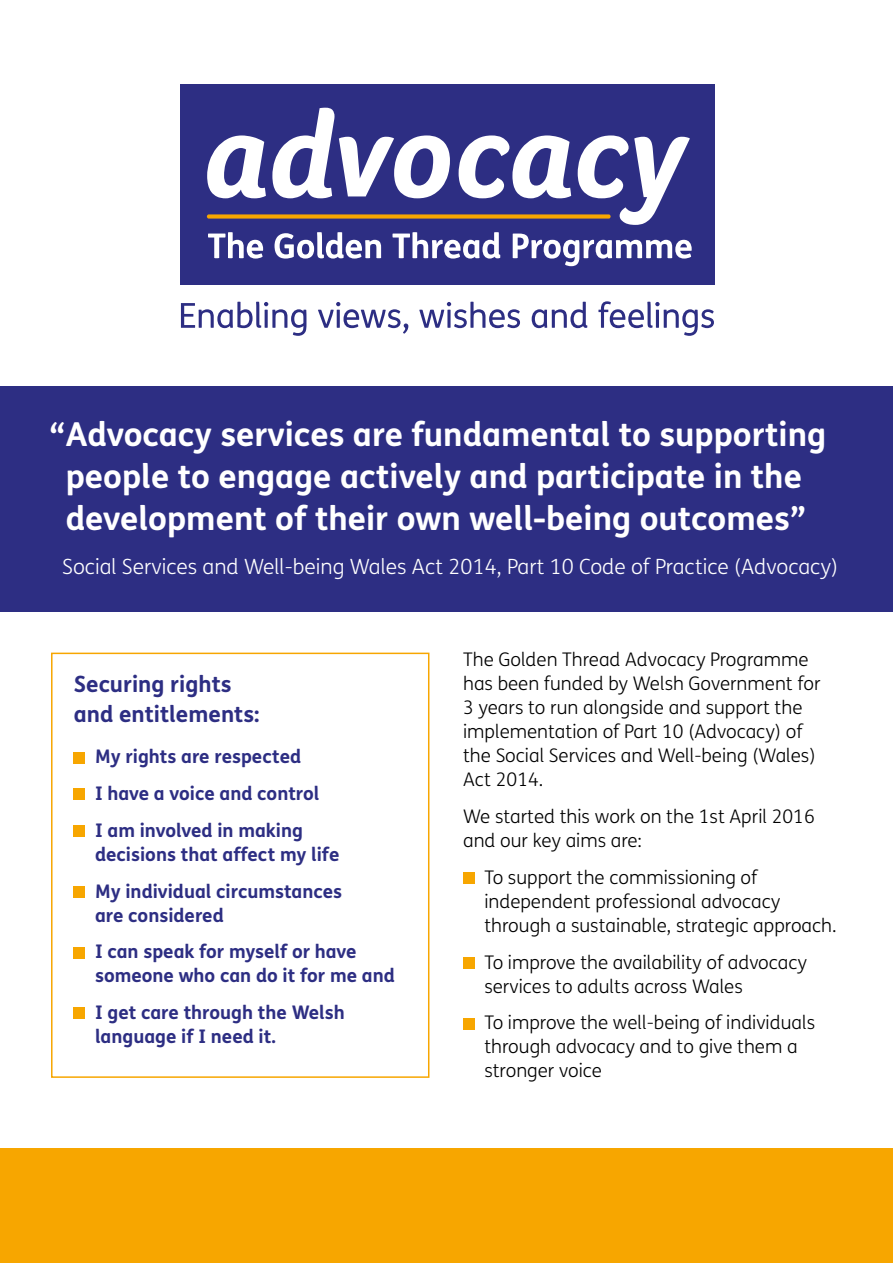
<style>
.page{position:relative;width:893px;height:1263px;background:#fff}
.page>*{position:absolute;margin:0;border:0;box-sizing:border-box;transform-origin:0 0}
.t1{font:700 33px/42px "FS Me";color:#fff;text-align:center}
.t2{font:700 22.5px/30px "FS Me";color:#2d2e83}
.t3{font:300 21px "FS Me";color:#fff}
.t4{font:300 18.75px/24px "FS Me";color:#000}
.t5{font:700 18.75px/36.8px "FS Me";color:#2d2e83}
</style>
<div class="page">
<svg style="left:181px;top:302px;width:125px;height:34px"></svg>
<svg style="left:318px;top:302px;width:90px;height:32px"></svg>
<svg style="left:419px;top:302px;width:101px;height:26px"></svg>
<svg style="left:532px;top:302px;width:55px;height:26px"></svg>
<svg style="left:598px;top:301px;width:116px;height:35px"></svg>
<div style="left:181px;top:84px;width:534px;height:200px;background:#2d2e83"></div>
<svg style="left:208px;top:232px;width:55px;height:27px"></svg>
<svg style="left:275px;top:232px;width:106px;height:27px"></svg>
<svg style="left:392px;top:232px;width:108px;height:27px"></svg>
<svg style="left:513px;top:234px;width:179px;height:32px"></svg>
<svg style="left:207px;top:108px;width:483px;height:117px"></svg>
<div style="left:463px;top:872px;width:11px;height:12px;background:#f7a600"></div>
<div style="left:463px;top:957px;width:11px;height:11px;background:#f7a600"></div>
<div style="left:463px;top:1018px;width:11px;height:11px;background:#f7a600"></div>
<div style="left:74px;top:752px;width:11px;height:11px;background:#f7a600"></div>
<div style="left:74px;top:789px;width:11px;height:11px;background:#f7a600"></div>
<div style="left:74px;top:825px;width:11px;height:12px;background:#f7a600"></div>
<div style="left:74px;top:886px;width:11px;height:11px;background:#f7a600"></div>
<div style="left:74px;top:947px;width:11px;height:11px;background:#f7a600"></div>
<div style="left:74px;top:1008px;width:11px;height:11px;background:#f7a600"></div>
<div style="left:51px;top:653px;width:378px;height:425px;border:2px solid #f7a600"></div>
<div style="left:0;top:386px;width:893px;height:225px;background:#2d2e83"></div>
<div style="left:0;top:1148px;width:893px;height:115px;background:#f7a600"></div>
<h1 class="t1" style="left:50px;top:412px;width:778px">“Advocacy services are fundamental to supporting people to engage actively and participate in the development of their own well-being outcomes”</h1>
<p class="t3" style="left:62px;top:552px;width:777px">Social Services and Well-being Wales Act 2014, Part 10 Code of Practice (Advocacy)</p>
<p class="t2" style="left:74px;top:668px;width:187px">Securing rights and entitlements:</p>
<p class="t5" style="left:95px;top:737px;width:226px">My rights are respected<br>I have a voice and control<br>I am involved in making</p>
<p class="t5" style="left:95px;top:835px;width:249px">decisions that affect my life<br>My individual circumstances</p>
<p class="t5" style="left:95px;top:895px;width:263px">are considered<br>I can speak for myself or have</p>
<p class="t5" style="left:95px;top:956px;width:301px">someone who can do it for me and<br>I get care through the Welsh</p>
<p class="t5" style="left:95px;top:1017px;width:182px">language if I need it.</p>
<p class="t4" style="left:463px;top:647px;width:359px">The Golden Thread Advocacy Programme has been funded by Welsh Government for 3 years to run alongside and support the implementation of Part 10 (Advocacy) of the Social Services and Well-being (Wales)<br>Act 2014.</p>
<p class="t4" style="left:463px;top:804px;width:353px">We started this work on the 1st April 2016 and our key aims are:</p>
<p class="t4" style="left:484px;top:865px;width:354px">To support the commissioning of independent professional advocacy through a sustainable, strategic approach.</p>
<p class="t4" style="left:484px;top:949px;width:324px">To improve the availability of advocacy services to adults across Wales</p>
<p class="t4" style="left:484px;top:1010px;width:332px">To improve the well-being of individuals through advocacy and to give them a stronger voice</p>
</div>
